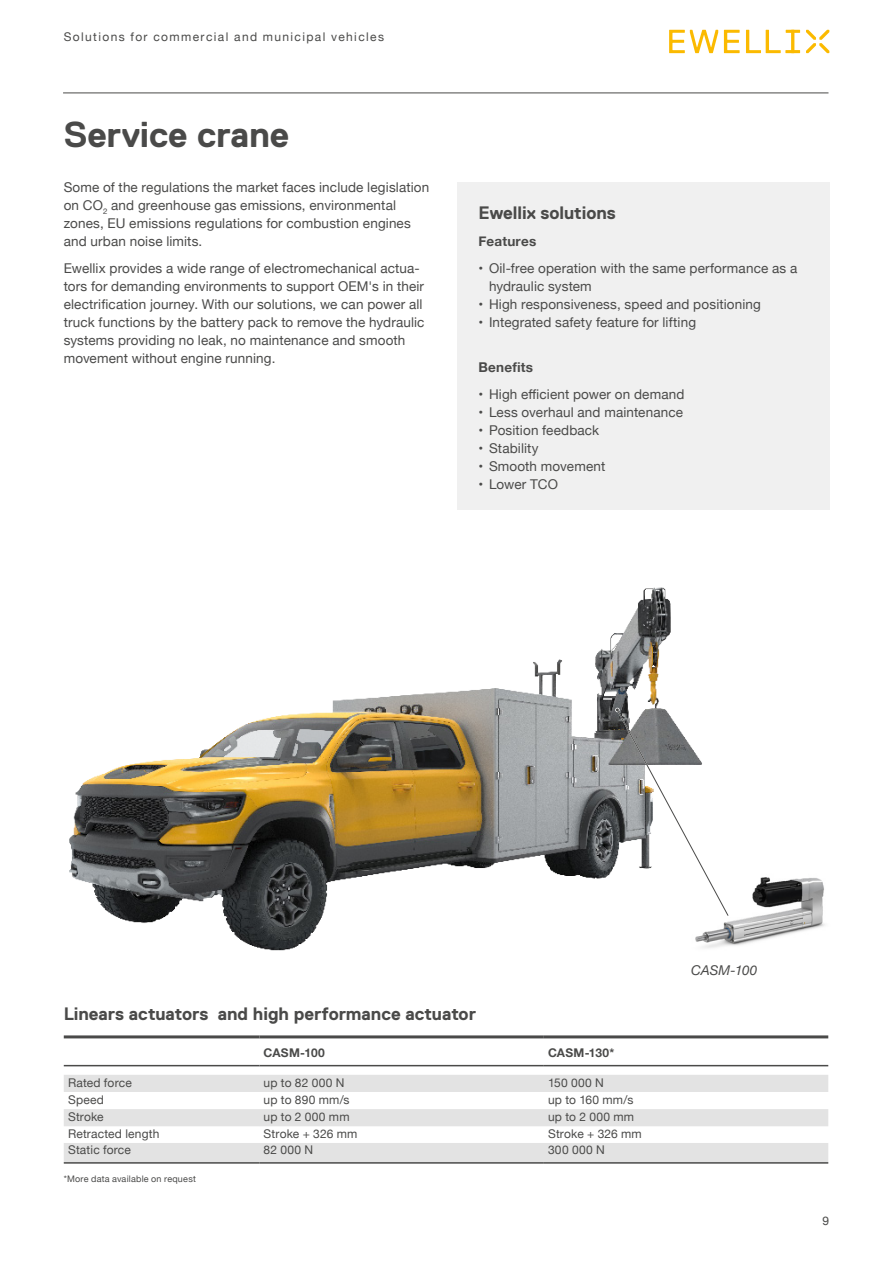
<style>
.page{position:relative;width:893px;height:1263px;background:#fff}
.page>*{position:absolute;margin:0;border:0;box-sizing:border-box;transform-origin:0 0}
.t1{font:700 36px "Replica Std";letter-spacing:-.005em;color:#4a4a49}
.t2{font:700 18px "Replica Std";color:#4a4a49}
.t3{font:13.5px/18px "Helvetica Neue";letter-spacing:.01em;color:#4a4a49}
.t4{font:700 13.5px "Helvetica Neue";letter-spacing:.02em;color:#4a4a49}
.t5{font:italic 13.5px "Helvetica Neue";letter-spacing:-.005em;color:#4a4a49}
.t6{font:12px "Helvetica Neue";letter-spacing:.015em;color:#4a4a49}
.t7{font:12px "Helvetica Neue";letter-spacing:.115em;color:#4a4a49}
.t8{font:700 12px "Helvetica Neue";letter-spacing:.015em;color:#4a4a49}
.t9{font:9px "Helvetica Neue";letter-spacing:.025em;color:#4a4a49}
</style>
<div class="page">
<hr style="left:63px;top:93px;width:765px;height:1px;background:#4a4a49">
<svg style="left:669px;top:30px;width:131px;height:23px"></svg>
<svg style="left:806px;top:30px;width:23px;height:23px"></svg>
<img style="left:69px;top:587px;width:602px;height:364px">
<svg style="left:64px;top:1075px;width:764px;height:87px;fill:#e3e3e3"></svg>
<hr style="left:64px;top:1035px;width:195px;height:3px;background:#4a4a49">
<hr style="left:259px;top:1035px;width:285px;height:3px;background:#4a4a49">
<hr style="left:544px;top:1035px;width:284px;height:3px;background:#4a4a49">
<hr style="left:64px;top:1065px;width:195px;height:1px;background:#4a4a49">
<hr style="left:259px;top:1065px;width:285px;height:1px;background:#4a4a49">
<hr style="left:544px;top:1065px;width:284px;height:1px;background:#4a4a49">
<hr style="left:64px;top:1162px;width:195px;height:2px;background:#4a4a49">
<hr style="left:259px;top:1162px;width:285px;height:2px;background:#4a4a49">
<hr style="left:544px;top:1162px;width:284px;height:2px;background:#4a4a49">
<img style="left:695px;top:877px;width:130px;height:71px">
<div style="left:457px;top:183px;width:373px;height:327px;background:#f0f0f0"></div>
<svg style="left:615px;top:708px;width:114px;height:208px"></svg>
<p class="t7" style="left:64px;top:28px;width:322px">Solutions for commercial and municipal vehicles</p>
<h1 class="t1" style="left:64px;top:114px;width:227px">Service crane</h1>
<p class="t3" style="left:64px;top:178px;width:367px">Some of the regulations the market faces include legislation on CO<sub>2</sub> and greenhouse gas emissions, environmental zones, EU emissions regulations for combustion engines and urban noise limits.</p>
<p class="t3" style="left:64px;top:260px;width:362px">Ewellix provides a wide range of electromechanical actua&shy;tors for demanding environments to support OEM's in their electrification journey. With our solutions, we can power all truck functions by the battery pack to remove the hydraulic systems providing no leak, no maintenance and smooth movement without engine running.</p>
<h2 class="t2" style="left:478px;top:202px;width:139px">Ewellix solutions</h2>
<p class="t4" style="left:478px;top:230px;width:60px">Features</p>
<p class="t3" style="left:489px;top:260px;width:310px;text-indent:-11px">• Oil-free operation with the same performance as a hydraulic system</p>
<p class="t3" style="left:478px;top:296px;width:284px">• High responsiveness, speed and positioning</p>
<p class="t3" style="left:478px;top:314px;width:219px">• Integrated safety feature for lifting</p>
<p class="t4" style="left:478px;top:356px;width:56px">Benefits</p>
<p class="t3" style="left:478px;top:386px;width:208px">• High efficient power on demand</p>
<p class="t3" style="left:478px;top:404px;width:206px">• Less overhaul and maintenance</p>
<p class="t3" style="left:478px;top:422px;width:122px">• Position feedback</p>
<p class="t3" style="left:478px;top:439px;width:62px">• Stability</p>
<p class="t3" style="left:478px;top:457px;width:128px">• Smooth movement</p>
<p class="t3" style="left:478px;top:475px;width:81px">• Lower TCO</p>
<h2 class="t2" style="left:64px;top:1003px;width:414px">Linears actuators and high performance actuator</h2>
<p class="t8" style="left:264px;top:1043px;width:63px">CASM-100</p>
<p class="t8" style="left:548px;top:1043px;width:68px">CASM-130*</p>
<p class="t6" style="left:68px;top:1074px;width:65px">Rated force</p>
<p class="t6" style="left:264px;top:1074px;width:82px">up to 82 000 N</p>
<p class="t6" style="left:548px;top:1074px;width:57px">150 000 N</p>
<p class="t6" style="left:68px;top:1091px;width:37px">Speed</p>
<p class="t6" style="left:264px;top:1091px;width:87px">up to 890 mm/s</p>
<p class="t6" style="left:548px;top:1091px;width:87px">up to 160 mm/s</p>
<p class="t6" style="left:68px;top:1108px;width:37px">Stroke</p>
<p class="t6" style="left:264px;top:1108px;width:87px">up to 2 000 mm</p>
<p class="t6" style="left:548px;top:1108px;width:87px">up to 2 000 mm</p>
<p class="t6" style="left:68px;top:1125px;width:93px">Retracted length</p>
<p class="t6" style="left:264px;top:1125px;width:95px">Stroke + 326 mm</p>
<p class="t6" style="left:548px;top:1125px;width:95px">Stroke + 326 mm</p>
<p class="t6" style="left:68px;top:1141px;width:65px">Static force</p>
<p class="t6" style="left:264px;top:1141px;width:51px">82 000 N</p>
<p class="t6" style="left:548px;top:1141px;width:58px">300 000 N</p>
<p class="t9" style="left:64px;top:1172px;width:134px">*More data available on request</p>
<p class="t5" style="left:691px;top:960px;width:68px">CASM-100</p>
<p class="t6" style="left:822px;top:1212px;width:8px">9</p>
</div>
